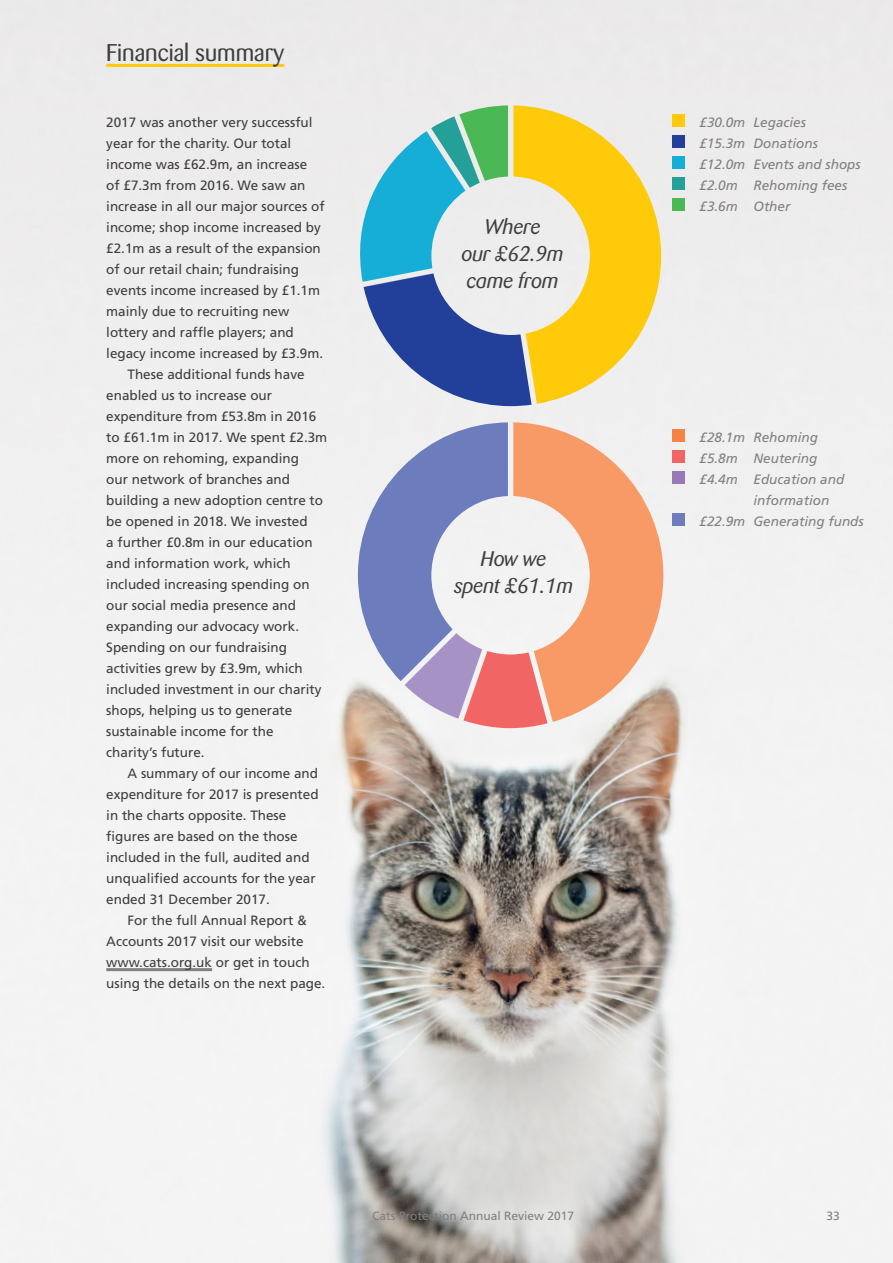
<style>
.page{position:relative;width:893px;height:1263px;background:#fff}
.page>*{position:absolute;margin:0;border:0;box-sizing:border-box;transform-origin:0 0}
.t1{font:24px "Barmeno BQ";color:#3e3e3f}
.t2{font:italic 21px/27px "Barmeno BQ";color:#3e3e3f;text-align:center}
.t3{font:13.5px "Frutiger";color:#3e3e3f}
.t4{font:italic 13.5px/21px "Frutiger";color:#817f80}
.t5{font:12px "Frutiger";color:#817f80}
</style>
<div class="page">
<img style="left:0;top:0;width:893px;height:1263px">
<div style="left:672px;top:114px;width:13px;height:13px;background:#feca0a"></div>
<div style="left:672px;top:429px;width:13px;height:13px;background:#f58345"></div>
<div style="left:672px;top:135px;width:13px;height:13px;background:#223f99"></div>
<div style="left:672px;top:450px;width:13px;height:13px;background:#f16664"></div>
<div style="left:672px;top:156px;width:13px;height:13px;background:#16aed6"></div>
<div style="left:672px;top:471px;width:13px;height:13px;background:#9779b7"></div>
<div style="left:672px;top:177px;width:13px;height:13px;background:#25a099"></div>
<div style="left:672px;top:513px;width:13px;height:13px;background:#6c7cbd"></div>
<div style="left:672px;top:198px;width:13px;height:13px;background:#4ab854"></div>
<svg style="left:352px;top:105px;width:309px;height:301px;background:#b9c49f"></svg>
<svg style="left:358px;top:422px;width:305px;height:306px"></svg>
<hr style="left:106px;top:968px;width:106px;height:3px;background:#817f80">
<hr style="left:106px;top:64px;width:178px;height:3px;background:#feca0a">
<h1 class="t1" style="left:106px;top:39px;width:179px">Financial summary</h1>
<p class="t3" style="left:106px;top:114px;width:208px">2017 was another very successful</p>
<p class="t3" style="left:106px;top:135px;width:187px">year for the charity. Our total</p>
<p class="t3" style="left:106px;top:156px;width:203px">income was £62.9m, an increase</p>
<p class="t3" style="left:106px;top:177px;width:201px">of £7.3m from 2016. We saw an</p>
<p class="t3" style="left:106px;top:198px;width:220px">increase in all our major sources of</p>
<p class="t3" style="left:106px;top:219px;width:216px">income; shop income increased by</p>
<p class="t3" style="left:106px;top:240px;width:216px">£2.1m as a result of the expansion</p>
<p class="t3" style="left:106px;top:261px;width:194px">of our retail chain; fundraising</p>
<p class="t3" style="left:106px;top:282px;width:215px">events income increased by £1.1m</p>
<p class="t3" style="left:106px;top:303px;width:185px">mainly due to recruiting new</p>
<p class="t3" style="left:106px;top:324px;width:189px">lottery and raffle players; and</p>
<p class="t3" style="left:106px;top:345px;width:218px">legacy income increased by £3.9m.</p>
<p class="t3" style="left:128px;top:366px;width:179px">These additional funds have</p>
<p class="t3" style="left:106px;top:387px;width:167px">enabled us to increase our</p>
<p class="t3" style="left:106px;top:408px;width:212px">expenditure from £53.8m in 2016</p>
<p class="t3" style="left:106px;top:429px;width:222px">to £61.1m in 2017. We spent £2.3m</p>
<p class="t3" style="left:106px;top:450px;width:194px">more on rehoming, expanding</p>
<p class="t3" style="left:106px;top:471px;width:185px">our network of branches and</p>
<p class="t3" style="left:106px;top:492px;width:218px">building a new adoption centre to</p>
<p class="t3" style="left:106px;top:513px;width:203px">be opened in 2018. We invested</p>
<p class="t3" style="left:106px;top:534px;width:208px">a further £0.8m in our education</p>
<p class="t3" style="left:106px;top:555px;width:186px">and information work, which</p>
<p class="t3" style="left:106px;top:576px;width:205px">included increasing spending on</p>
<p class="t3" style="left:106px;top:597px;width:191px">our social media presence and</p>
<p class="t3" style="left:106px;top:618px;width:194px">expanding our advocacy work.</p>
<p class="t3" style="left:106px;top:639px;width:182px">Spending on our fundraising</p>
<p class="t3" style="left:106px;top:660px;width:198px">activities grew by £3.9m, which</p>
<p class="t3" style="left:106px;top:681px;width:217px">included investment in our charity</p>
<p class="t3" style="left:106px;top:702px;width:188px">shops, helping us to generate</p>
<p class="t3" style="left:106px;top:723px;width:169px">sustainable income for the</p>
<p class="t3" style="left:106px;top:744px;width:100px">charity’s future.</p>
<p class="t3" style="left:128px;top:765px;width:192px">A summary of our income and</p>
<p class="t3" style="left:106px;top:786px;width:214px">expenditure for 2017 is presented</p>
<p class="t3" style="left:106px;top:807px;width:182px">in the charts opposite. These</p>
<p class="t3" style="left:106px;top:828px;width:193px">figures are based on the those</p>
<p class="t3" style="left:106px;top:849px;width:205px">included in the full, audited and</p>
<p class="t3" style="left:106px;top:870px;width:211px">unqualified accounts for the year</p>
<p class="t3" style="left:106px;top:891px;width:165px">ended 31 December 2017.</p>
<p class="t3" style="left:128px;top:912px;width:181px">For the full Annual Report &amp;</p>
<p class="t3" style="left:106px;top:933px;width:199px">Accounts 2017 visit our website</p>
<p class="t3" style="left:106px;top:954px;width:205px">www.cats.org.uk or get in touch</p>
<p class="t3" style="left:106px;top:975px;width:221px">using the details on the next page.</p>
<h2 class="t2" style="left:462px;top:213px;width:103px">Where<br>our £62.9m came from</h2>
<h2 class="t2" style="left:454px;top:545px;width:121px">How we<br>spent £61.1m</h2>
<p class="t4" style="left:699px;top:111px;width:163px">£30.0m Legacies<br>£15.3m Donations £12.0m Events and shops £2.0m Rehoming fees £3.6m Other</p>
<p class="t4" style="left:699px;top:426px;width:120px">£28.1m Rehoming</p>
<p class="t4" style="left:699px;top:447px;width:119px">£5.8m Neutering</p>
<p class="t4" style="left:699px;top:468px;width:146px">£4.4m Education and</p>
<p class="t4" style="left:753px;top:489px;width:77px">information</p>
<p class="t4" style="left:699px;top:510px;width:166px">£22.9m Generating funds</p>
<p class="t5" style="left:372px;top:1209px;width:204px">Cats Protection Annual Review 2017</p>
<p class="t5" style="left:826px;top:1209px;width:15px">33</p>
</div>
